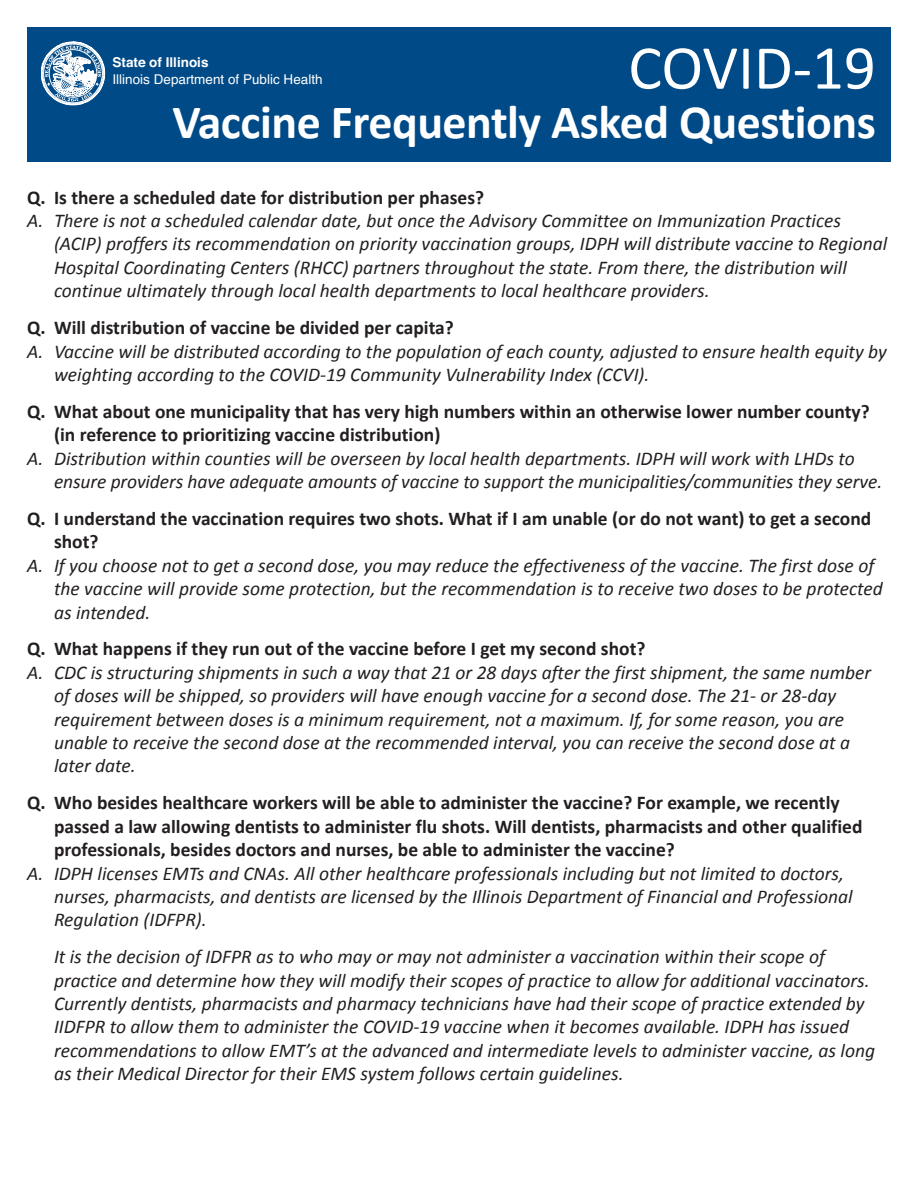
<style>
.page{position:relative;width:918px;height:1188px;background:#fff}
.page>*{position:absolute;margin:0;border:0;box-sizing:border-box;transform-origin:0 0}
.t1{font:63px "Calibri";color:#fff}
.t2{font:700 48px "Calibri";letter-spacing:-.01em;color:#fff}
.Answer{font:italic 19.5px/23.4px "Calibri";color:#231f20}
.Question{font:700 19.5px/23.4px "Calibri";color:#231f20}
.t3{font:13.5px "Helvetica";color:#fff}
.t4{font:700 13.5px "Helvetica";color:#fff}
</style>
<div class="page">
<div style="left:27px;top:27px;width:864px;height:135px;background:#004a87"></div>
<svg style="left:41px;top:42px;width:64px;height:63px"></svg>
<h1 class="t1" style="left:628px;top:28px;width:249px">COVID-19</h1>
<h2 class="t2" style="left:172px;top:91px;width:705px">Vaccine Frequently Asked Questions</h2>
<p class="t4" style="left:113px;top:53px;width:98px">State of Illinois</p>
<p class="t3" style="left:113px;top:70px;width:212px">Illinois Department of Public Health</p>
<p class="Question" style="left:27px;top:185px;width:459px">Q. Is there a scheduled date for distribution per phases?</p>
<p class="Answer" style="left:54px;top:208px;width:835px;text-indent:-27px">A. There is not a scheduled calendar date, but once the Advisory Committee on Immunization Practices (ACIP) proffers its recommendation on priority vaccination groups, IDPH will distribute vaccine to Regional Hospital Coordinating Centers (RHCC) partners throughout the state. From there, the distribution will continue ultimately through local health departments to local healthcare providers.</p>
<p class="Question" style="left:27px;top:316px;width:428px">Q. Will distribution of vaccine be divided per capita?</p>
<p class="Answer" style="left:54px;top:339px;width:834px;text-indent:-27px">A. Vaccine will be distributed according to the population of each county, adjusted to ensure health equity by weighting according to the COVID-19 Community Vulnerability Index (CCVI).</p>
<p class="Question" style="left:54px;top:400px;width:817px;text-indent:-27px">Q. What about one municipality that has very high numbers within an otherwise lower number county? (in reference to prioritizing vaccine distribution)</p>
<p class="Answer" style="left:54px;top:446px;width:830px;text-indent:-27px">A. Distribution within counties will be overseen by local health departments. IDPH will work with LHDs to ensure providers have adequate amounts of vaccine to support the municipalities/communities they serve.</p>
<p class="Question" style="left:54px;top:507px;width:819px;text-indent:-27px">Q. I understand the vaccination requires two shots. What if I am unable (or do not want) to get a second shot?</p>
<p class="Answer" style="left:54px;top:553px;width:830px;text-indent:-27px">A. If you choose not to get a second dose, you may reduce the effectiveness of the vaccine. The first dose of the vaccine will provide some protection, but the recommendation is to receive two doses to be protected as intended.</p>
<p class="Question" style="left:27px;top:637px;width:620px">Q. What happens if they run out of the vaccine before I get my second shot?</p>
<p class="Answer" style="left:54px;top:660px;width:819px;text-indent:-27px">A. CDC is structuring shipments in such a way that 21 or 28 days after the first shipment, the same number of doses will be shipped, so providers will have enough vaccine for a second dose. The 21- or 28-day requirement between doses is a minimum requirement, not a maximum. If, for some reason, you are unable to receive the second dose at the recommended interval, you can receive the second dose at a later date.</p>
<p class="Question" style="left:54px;top:791px;width:810px;text-indent:-27px">Q. Who besides healthcare workers will be able to administer the vaccine? For example, we recently passed a law allowing dentists to administer flu shots. Will dentists, pharmacists and other qualified professionals, besides doctors and nurses, be able to administer the vaccine?</p>
<p class="Answer" style="left:54px;top:861px;width:800px;text-indent:-27px">A. IDPH licenses EMTs and CNAs. All other healthcare professionals including but not limited to doctors, nurses, pharmacists, and dentists are licensed by the Illinois Department of Financial and Professional<br>Regulation (IDFPR).</p>
<p class="Answer" style="left:54px;top:944px;width:823px">It is the decision of IDFPR as to who may or may not administer a vaccination within their scope of practice and determine how they will modify their scopes of practice to allow for additional vaccinators.<br>Currently dentists, pharmacists and pharmacy technicians have had their scope of practice extended by IIDFPR to allow them to administer the COVID-19 vaccine when it becomes available. IDPH has issued recommendations to allow EMT’s at the advanced and intermediate levels to administer vaccine, as long as their Medical Director for their EMS system follows certain guidelines.</p>
</div>
